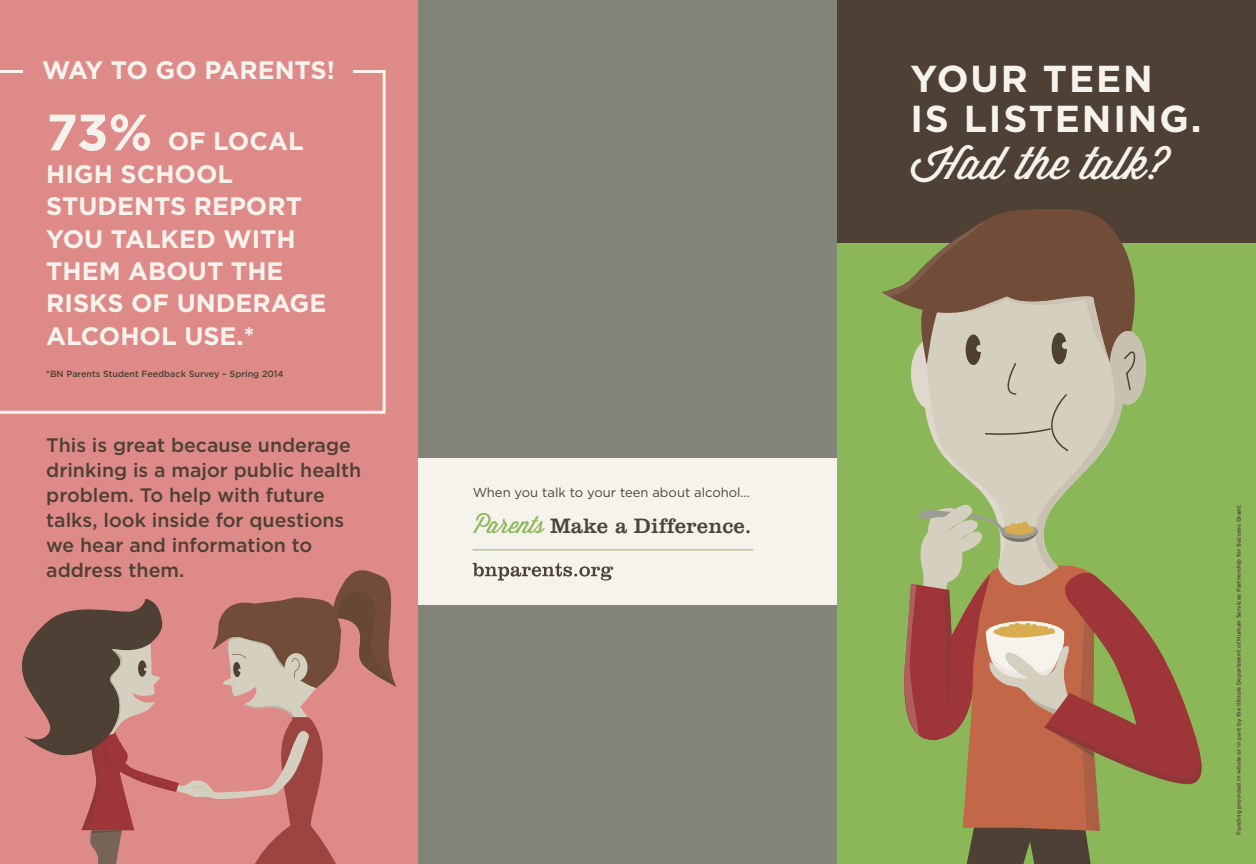
<style>
.page{position:relative;width:1256px;height:864px;background:#fff}
.page>*{position:absolute;margin:0;border:0;box-sizing:border-box;transform-origin:0 0}
.t1{font:44.7px "Wisdom Script AI";color:#f6f3ed}
.t2{font:700 37.5px/39.6px "Gotham";letter-spacing:.05em;color:#f6f3ed}
.t3{font:700 25.2px/32.4px "Gotham";color:#f6f3ed}
.t4{font:21.45px "Clarendon BT";color:#4d443c}
.t5{font:500 19.5px/24.9px "Gotham";color:#4e4034}
.t6{font:13.05px "Gotham";color:#4d443c}
.t7{font:500 9px "Gotham";color:#4e4034}
.t8{font:500 5.85px "Gotham";color:#4e4034}
.s1{font-size:51px}
.s2{font-family:"Wisdom Script AI";font-size:23.25px;color:#8bb759}
</style>
<div class="page">
<div style="left:0;top:0;width:418px;height:864px;background:#de8a89"></div>
<div style="left:418px;top:0;width:419px;height:864px;background:#828379"></div>
<svg style="left:0;top:70px;width:385px;height:344px"></svg>
<div style="left:23px;top:54px;width:329px;height:39px;background:#de8a89"></div>
<div style="left:837px;top:0;width:419px;height:864px;background:#8bb759"></div>
<div style="left:837px;top:0;width:419px;height:243px;background:#4e4034"></div>
<div style="left:418px;top:458px;width:419px;height:146px;background:#f6f3ed"></div>
<svg style="left:22px;top:570px;width:375px;height:294px"></svg>
<svg style="left:984px;top:209px;width:120px;height:12px"></svg>
<svg style="left:882px;top:221px;width:320px;height:643px"></svg>
<svg style="left:472px;top:563px;width:141px;height:17px"></svg>
<hr style="left:472px;top:550px;width:281px;height:1px;background:#8bb759">
<p class="t3" style="left:42px;top:56px;width:294px">WAY TO GO PARENTS!</p>
<p class="t3" style="left:46px;top:127px;width:281px"><span class="s1">73%</span> OF LOCAL<br>HIGH SCHOOL<br>STUDENTS REPORT<br>YOU TALKED WITH<br>THEM ABOUT THE<br>RISKS OF UNDERAGE<br>ALCOHOL USE.*</p>
<p class="t7" style="left:46px;top:371px;width:239px">*BN Parents Student Feedback Survey – Spring 2014</p>
<p class="t5" style="left:46px;top:435px;width:316px">This is great because underage drinking is a major public health problem. To help with future talks, look inside for questions we hear and information to address them.</p>
<p class="t6" style="left:472px;top:488px;width:279px">When you talk to your teen about alcohol…</p>
<p class="t4" style="left:472px;top:519px;width:280px"><span class="s2">Parents</span> Make a Difference.</p>
<h2 class="t2" style="left:910px;top:62px;width:292px">YOUR TEEN<br>IS LISTENING.</h2>
<h1 class="t1" style="left:910px;top:129px;width:259px">Had the talk?</h1>
<p class="t8" style="left:1236px;top:835px;width:332px;rotate:-90deg">Funding provided in whole or in part by the Illinois Department of Human Services Partnership for Success Grant.</p>
</div>
